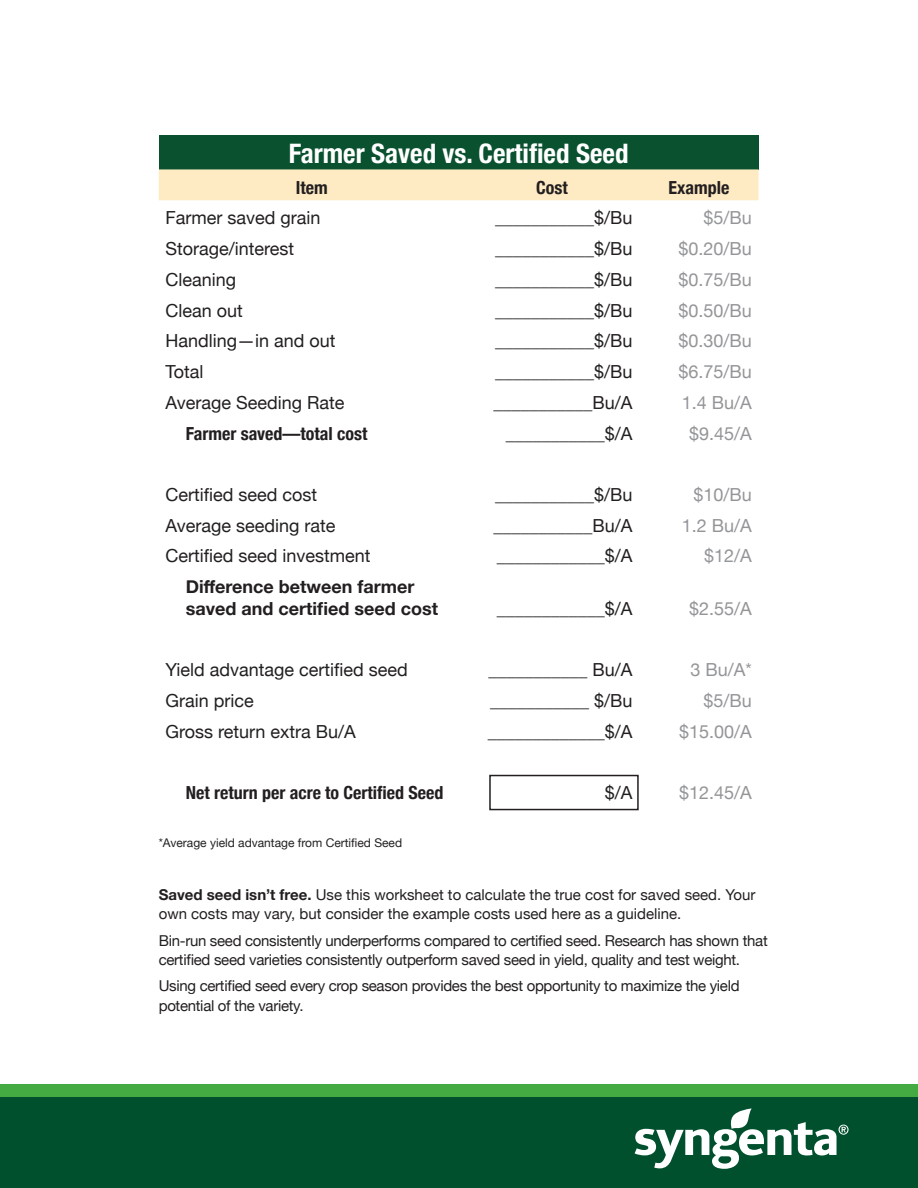
<style>
.page{position:relative;width:918px;height:1188px;background:#fff}
.page>*{position:absolute;margin:0;border:0;box-sizing:border-box;transform-origin:0 0}
.t1{font:700 condensed 27px "Helvetica Neue";color:#fff}
.t2{font:18px "Helvetica Neue";color:#231f20}
.t3{font:700 condensed 18px "Helvetica Neue";color:#231f20}
.t4{font:18px "Helvetica Neue";color:#939598}
.t5{font:700 18px/21.6px "Helvetica Neue";color:#231f20}
.t6{font:15px/19.5px "Helvetica Neue";letter-spacing:-.02em;color:#231f20}
.t7{font:15px/19.5px "Helvetica Neue";color:#231f20}
.t8{font:12px "Helvetica Neue";color:#231f20}
.s1{font-weight:400;font-stretch:normal}
.s2{font-weight:700}
</style>
<div class="page">
<div style="left:0;top:1087px;width:918px;height:101px;background:#00502e"></div>
<div style="left:0;top:1085px;width:918px;height:12px;background:#44aa42"></div>
<svg style="left:635px;top:1108px;width:214px;height:61px"></svg>
<div style="left:159px;top:135px;width:600px;height:34px;background:#0a512f"></div>
<div style="left:159px;top:169px;width:600px;height:31px;background:#feebc3"></div>
<div style="left:489px;top:775px;width:150px;height:35px;border:2px solid #231f20"></div>
<p class="t1" style="left:289px;top:137px;width:341px">Farmer Saved vs. Certified Seed</p>
<p class="t3" style="left:296px;top:172px;width:33px">Item</p>
<p class="t3" style="left:536px;top:172px;width:33px">Cost</p>
<p class="t3" style="left:669px;top:172px;width:62px">Example</p>
<p class="t2" style="left:166px;top:205px;width:157px">Farmer saved grain</p>
<p class="t3" style="left:495px;top:203px;width:139px">___________<span class="s1">$/Bu</span></p>
<p class="t4" style="left:703px;top:205px;width:50px">$5/Bu</p>
<p class="t2" style="left:166px;top:236px;width:130px">Storage/interest</p>
<p class="t3" style="left:495px;top:234px;width:139px">___________<span class="s1">$/Bu</span></p>
<p class="t4" style="left:678px;top:236px;width:75px">$0.20/Bu</p>
<p class="t2" style="left:166px;top:266px;width:72px">Cleaning</p>
<p class="t3" style="left:495px;top:265px;width:139px">___________<span class="s1">$/Bu</span></p>
<p class="t4" style="left:678px;top:266px;width:75px">$0.75/Bu</p>
<p class="t2" style="left:166px;top:297px;width:79px">Clean out</p>
<p class="t3" style="left:495px;top:295px;width:139px">___________<span class="s1">$/Bu</span></p>
<p class="t4" style="left:678px;top:297px;width:75px">$0.50/Bu</p>
<p class="t2" style="left:166px;top:328px;width:172px">Handling—in and out</p>
<p class="t3" style="left:495px;top:326px;width:139px">___________<span class="s1">$/Bu</span></p>
<p class="t4" style="left:678px;top:328px;width:75px">$0.30/Bu</p>
<p class="t2" style="left:166px;top:359px;width:39px">Total</p>
<p class="t3" style="left:495px;top:357px;width:139px">___________<span class="s1">$/Bu</span></p>
<p class="t4" style="left:678px;top:359px;width:75px">$6.75/Bu</p>
<p class="t2" style="left:166px;top:390px;width:181px">Average Seeding Rate</p>
<p class="t3" style="left:494px;top:388px;width:140px">_________<span class="s1">__Bu/A</span></p>
<p class="t4" style="left:682px;top:390px;width:72px">1.4 Bu/A</p>
<p class="t3" style="left:186px;top:419px;width:183px">Farmer saved—total cost</p>
<p class="t3" style="left:506px;top:419px;width:128px">___________<span class="s1">$/A</span></p>
<p class="t4" style="left:689px;top:420px;width:64px">$9.45/A</p>
<p class="t2" style="left:166px;top:482px;width:153px">Certified seed cost</p>
<p class="t2" style="left:495px;top:482px;width:139px">___________$/Bu</p>
<p class="t4" style="left:693px;top:482px;width:60px">$10/Bu</p>
<p class="t2" style="left:166px;top:512px;width:172px">Average seeding rate</p>
<p class="t2" style="left:494px;top:512px;width:140px">___________Bu/A</p>
<p class="t4" style="left:682px;top:512px;width:72px">1.2 Bu/A</p>
<p class="t2" style="left:166px;top:543px;width:207px">Certified seed investment</p>
<p class="t2" style="left:497px;top:543px;width:137px">____________$/A</p>
<p class="t4" style="left:704px;top:543px;width:49px">$12/A</p>
<p class="t5" style="left:186px;top:577px;width:254px">Difference between farmer saved and certified seed cost</p>
<p class="t2" style="left:497px;top:596px;width:137px">____________$/A</p>
<p class="t4" style="left:689px;top:596px;width:64px">$2.55/A</p>
<p class="t2" style="left:166px;top:657px;width:244px">Yield advantage certified seed</p>
<p class="t2" style="left:489px;top:657px;width:145px">___________ Bu/A</p>
<p class="t4" style="left:690px;top:657px;width:63px">3 Bu/A*</p>
<p class="t2" style="left:166px;top:688px;width:90px">Grain price</p>
<p class="t2" style="left:490px;top:688px;width:144px">___________ $/Bu</p>
<p class="t4" style="left:703px;top:688px;width:50px">$5/Bu</p>
<p class="t2" style="left:166px;top:718px;width:192px">Gross return extra Bu/A</p>
<p class="t2" style="left:488px;top:718px;width:146px">_____________$/A</p>
<p class="t4" style="left:679px;top:718px;width:74px">$15.00/A</p>
<p class="t3" style="left:186px;top:778px;width:259px">Net return per acre to Certified Seed</p>
<p class="t2" style="left:605px;top:780px;width:29px">$/A</p>
<p class="t4" style="left:679px;top:780px;width:74px">$12.45/A</p>
<p class="t8" style="left:159px;top:834px;width:245px">*Average yield advantage from Certified Seed</p>
<p class="t7" style="left:159px;top:886px;width:598px"><span class="s2">Saved seed isn’t free.</span> Use this worksheet to calculate the true cost for saved seed. Your own costs may vary, but consider the example costs used here as a guideline.</p>
<p class="t6" style="left:159px;top:931px;width:610px">Bin-run seed consistently underperforms compared to certified seed. Research has shown that certified seed varieties consistently outperform saved seed in yield, quality and test weight.</p>
<p class="t6" style="left:159px;top:977px;width:582px">Using certified seed every crop season provides the best opportunity to maximize the yield potential of the variety.</p>
</div>
